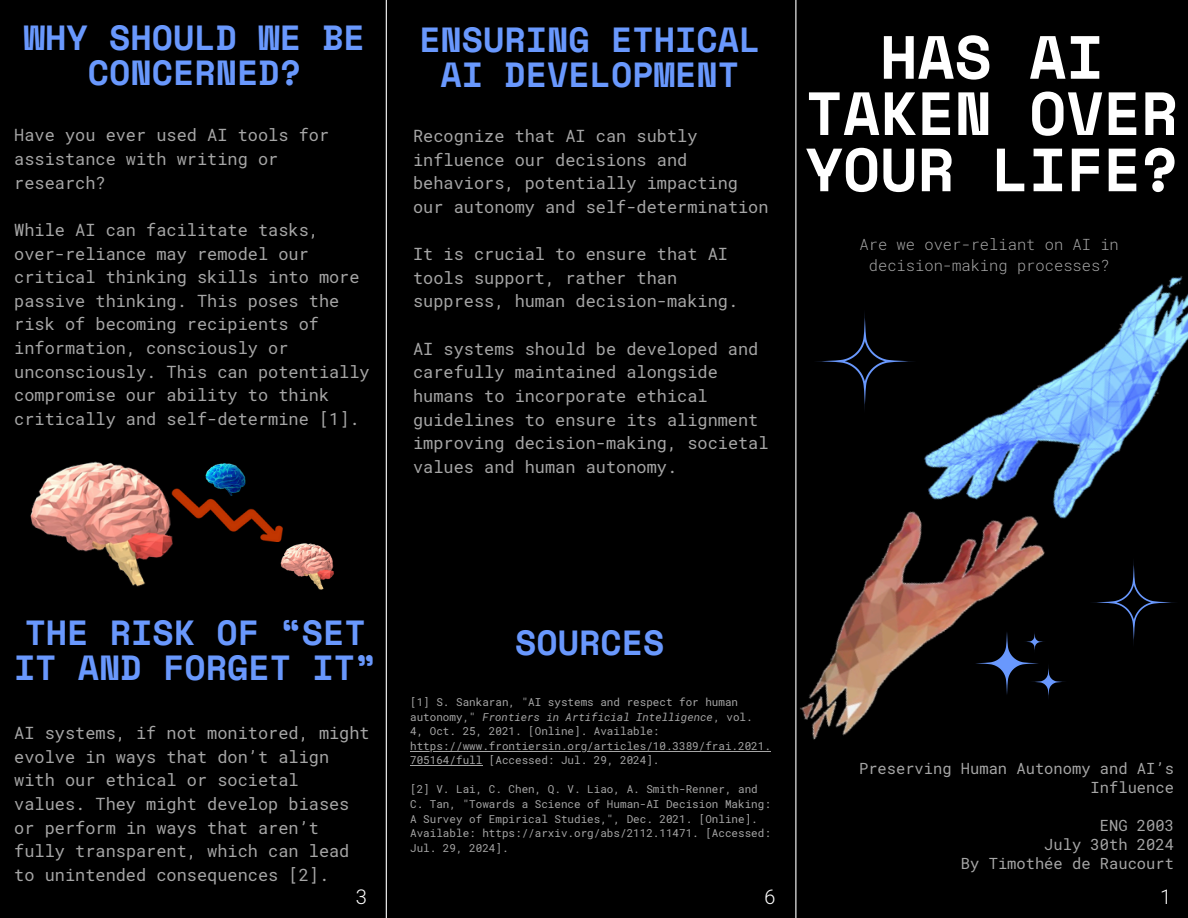
<style>
.page{position:relative;width:1188px;height:918px;background:#000}
.page>*{position:absolute;margin:0;border:0;box-sizing:border-box;transform-origin:0 0}
.t1{font:700 60.9px/56.2px "Space Mono";color:#fff;text-align:center}
.t2{font:700 34.8px/34.8px "Space Mono";color:#6998fd;text-align:center}
.t3{font:300 20.1px "Roboto Mono";color:#fff}
.t4{font:16.95px/23.7px "Roboto Mono";color:#a6a6a6}
.t5{font:15.45px/19.2px "Roboto Mono";color:#a6a6a6;text-align:right}
.t6{font:300 15.45px/21.3px "Roboto Mono";color:#a6a6a6;text-align:center}
.t7{font:10.95px/14.5px "Roboto Mono";color:#a6a6a6}
.s1{font-style:italic}
</style>
<div class="page">
<hr style="left:386px;top:0;width:1px;height:918px;background:#fff">
<img style="left:796px;top:256px;width:392px;height:503px">
<svg style="left:1089px;top:558px;width:90px;height:89px"></svg>
<svg style="left:970px;top:627px;width:97px;height:74px"></svg>
<svg style="left:813px;top:309px;width:104px;height:104px"></svg>
<hr style="left:795px;top:0;width:1px;height:918px;background:#fff">
<img style="left:280px;top:543px;width:54px;height:47px">
<img style="left:177px;top:488px;width:106px;height:54px">
<img style="left:200px;top:463px;width:52px;height:42px">
<img style="left:30px;top:461px;width:147px;height:126px">
<hr style="left:410px;top:751px;width:361px;height:1px;background:#a6a6a6">
<hr style="left:410px;top:765px;width:72px;height:1px;background:#a6a6a6">
<h1 class="t2" style="left:24px;top:20px;width:342px">WHY SHOULD WE BE<br>CONCERNED?</h1>
<h3 class="t4" style="left:14px;top:123px;width:316px">Have you ever used AI tools for assistance with writing or research?</h3>
<h3 class="t4" style="left:14px;top:217px;width:357px">While AI can facilitate tasks, over-reliance may remodel our critical thinking skills into more passive thinking. This poses the risk of becoming recipients of information, consciously or unconsciously. This can potentially compromise our ability to think critically and self-determine [1].</h3>
<p class="t2" style="left:419px;top:22px;width:342px">ENSURING ETHICAL<br>AI DEVELOPMENT</p>
<p class="t4" style="left:413px;top:124px;width:357px">Recognize that AI can subtly influence our decisions and behaviors, potentially impacting our autonomy and self-determination</p>
<p class="t4" style="left:413px;top:242px;width:327px">It is crucial to ensure that AI tools support, rather than suppress, human decision-making.</p>
<h2 class="t4" style="left:413px;top:336px;width:357px">AI systems should be developed and carefully maintained alongside humans to incorporate ethical guidelines to ensure its alignment improving decision-making, societal values and human autonomy.</h2>
<p class="t1" style="left:806px;top:28px;width:374px">HAS AI<br>TAKEN OVER<br>YOUR LIFE?</p>
<h2 class="t6" style="left:860px;top:233px;width:261px">Are we over-reliant on AI in decision-making processes?</h2>
<h3 class="t2" style="left:14px;top:614px;width:364px">THE RISK OF “SET<br>IT AND FORGET IT”</h3>
<h3 class="t4" style="left:14px;top:721px;width:357px">AI systems, if not monitored, might evolve in ways that don’t align with our ethical or societal values. They might develop biases or perform in ways that aren’t fully transparent, which can lead to unintended consequences [2].</h3>
<h3 class="t2" style="left:515px;top:624px;width:151px">SOURCES</h3>
<p class="t7" style="left:410px;top:694px;width:344px">[1] S. Sankaran, "AI systems and respect for human autonomy," <span class="s1">Frontiers in Artificial Intelligence</span>, vol.<br>4, Oct. 25, 2021. [Online]. Available:</p>
<p class="t7" style="left:410px;top:738px;width:362px">https://www.frontiersin.org/articles/10.3389/frai.2021.<br>705164/full [Accessed: Jul. 29, 2024].</p>
<p class="t7" style="left:410px;top:782px;width:362px">[2] V. Lai, C. Chen, Q. V. Liao, A. Smith-Renner, and C. Tan, "Towards a Science of Human-AI Decision Making:<br>A Survey of Empirical Studies,", Dec. 2021. [Online].<br>Available: https://arxiv.org/abs/2112.11471. [Accessed:<br>Jul. 29, 2024].</p>
<p class="t5" style="left:859px;top:758px;width:316px">Preserving Human Autonomy and AI’s<br>Influence</p>
<p class="t5" style="left:961px;top:815px;width:215px">ENG 2003<br>July 30th 2024<br>By Timothée de Raucourt</p>
<p class="t3" style="left:356px;top:883px;width:14px">3</p>
<h3 class="t3" style="left:764px;top:883px;width:14px">6</h3>
<h2 class="t3" style="left:1160px;top:883px;width:14px">1</h2>
</div>
